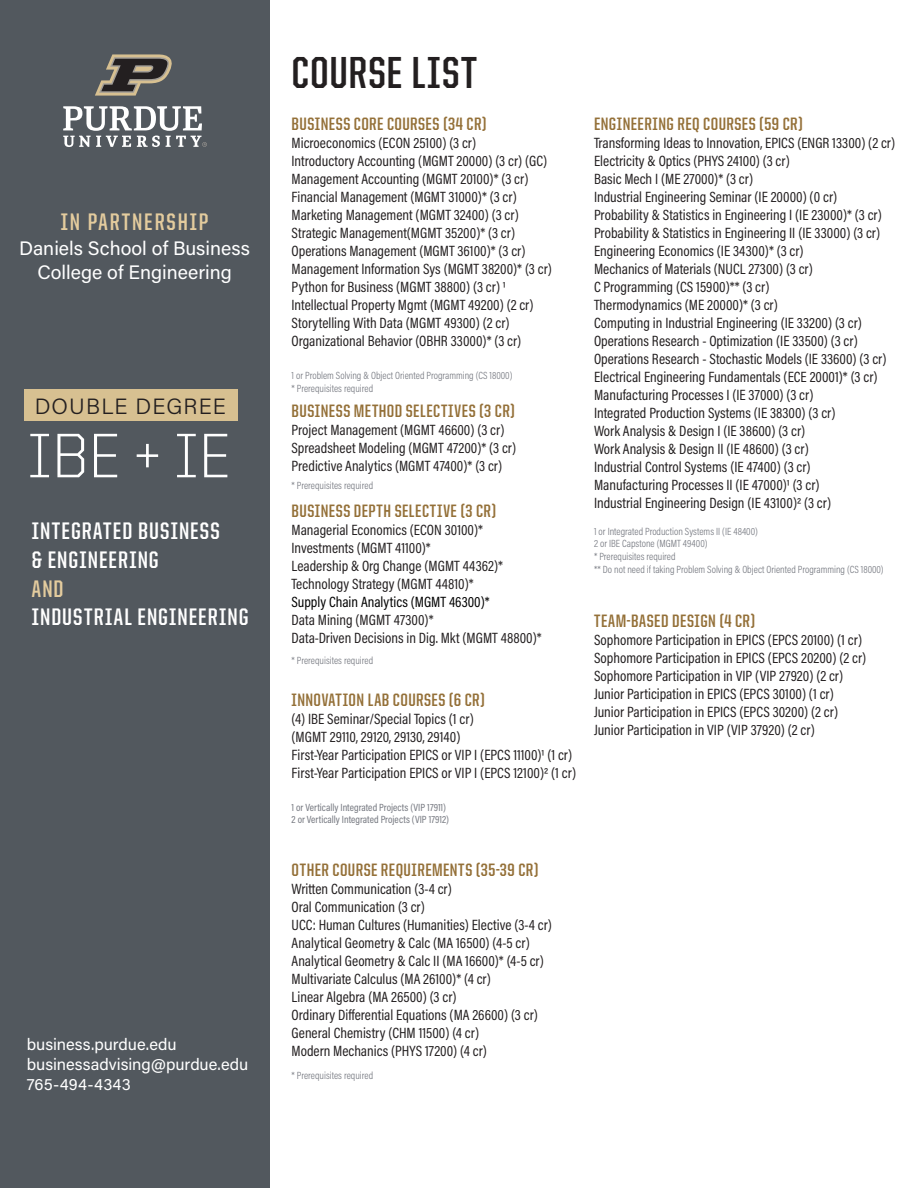
<style>
.page{position:relative;width:918px;height:1188px;background:#fff}
.page>*{position:absolute;margin:0;border:0;box-sizing:border-box;transform-origin:0 0}
.t1{font:300 63px "United Sans Reg";color:#fff}
.t2{font:700 45px "United Sans Cond";letter-spacing:.02em;color:#231f20}
.t3{font:700 24px/28.8px "United Sans Cond";letter-spacing:.045em;color:#fff}
.t4{font:700 24px "United Sans Cond";letter-spacing:.08em;color:#e4cc9e}
.t5{font:300 22.05px "Acumin Pro";letter-spacing:.05em;color:#231f20}
.t6{font:19.5px/23.4px "Acumin Pro";color:#fff;text-align:center}
.t7{font:700 18px "United Sans Cond";letter-spacing:.025em;color:#947038}
.t8{font:16.5px/19.8px "Acumin Pro";color:#fff}
.t9{font:15px "Acumin Pro Cond";color:#231f20}
.t10{font:15px "Acumin Pro Cond";color:#000}
.t11{font:300 10.5px "Acumin Pro Cond";color:#73767e}
.t12{font:10.5px "Acumin Pro Cond";color:#73767e}
</style>
<div class="page">
<div style="left:0;top:0;width:269px;height:1188px;background:#52585e"></div>
<svg style="left:95px;top:54px;width:77px;height:42px"></svg>
<svg style="left:63px;top:106px;width:144px;height:41px"></svg>
<div style="left:25px;top:389px;width:213px;height:31px;background:#d7c091"></div>
<h3 class="t4" style="left:61px;top:209px;width:149px">IN PARTNERSHIP</h3>
<h3 class="t6" style="left:19px;top:236px;width:233px">Daniels School of Business<br>College of Engineering</h3>
<h3 class="t5" style="left:35px;top:391px;width:193px">DOUBLE DEGREE</h3>
<h1 class="t1" style="left:27px;top:423px;width:205px">IBE + IE</h1>
<h3 class="t3" style="left:32px;top:516px;width:189px">INTEGRATED BUSINESS &amp; ENGINEERING</h3>
<h3 class="t4" style="left:32px;top:576px;width:33px">AND</h3>
<h3 class="t3" style="left:32px;top:603px;width:218px">INDUSTRIAL ENGINEERING</h3>
<p class="t8" style="left:27px;top:1034px;width:223px">business.purdue.edu businessadvising@purdue.edu<br>765-494-4343</p>
<h2 class="t2" style="left:292px;top:50px;width:187px">COURSE LIST</h2>
<h3 class="t7" style="left:292px;top:115px;width:197px">BUSINESS CORE COURSES (34 CR)</h3>
<p class="t9" style="left:292px;top:134px;width:186px">Microeconomics (ECON 25100) (3 cr)</p>
<p class="t9" style="left:292px;top:152px;width:257px">Introductory Accounting (MGMT 20000) (3 cr) (GC)</p>
<p class="t9" style="left:292px;top:170px;width:238px">Management Accounting (MGMT 20100)* (3 cr)</p>
<p class="t9" style="left:292px;top:188px;width:227px">Financial Management (MGMT 31000)* (3 cr)</p>
<p class="t9" style="left:292px;top:206px;width:229px">Marketing Management (MGMT 32400) (3 cr)</p>
<p class="t9" style="left:292px;top:224px;width:225px">Strategic Management(MGMT 35200)* (3 cr)</p>
<p class="t9" style="left:292px;top:242px;width:235px">Operations Management (MGMT 36100)* (3 cr)</p>
<p class="t9" style="left:292px;top:260px;width:262px">Management Information Sys (MGMT 38200)* (3 cr)</p>
<p class="t9" style="left:292px;top:278px;width:216px">Python for Business (MGMT 38800) (3 cr) 1</p>
<p class="t9" style="left:292px;top:296px;width:244px">Intellectual Property Mgmt (MGMT 49200) (2 cr)</p>
<p class="t9" style="left:292px;top:314px;width:220px">Storytelling With Data (MGMT 49300) (2 cr)</p>
<p class="t9" style="left:292px;top:332px;width:231px">Organizational Behavior (OBHR 33000)* (3 cr)</p>
<p class="t11" style="left:292px;top:369px;width:222px">1 or Problem Solving &amp; Object Oriented Programming (CS 18000)</p>
<p class="t11" style="left:292px;top:382px;width:83px">* Prerequisites required</p>
<h3 class="t7" style="left:292px;top:401px;width:225px">BUSINESS METHOD SELECTIVES (3 CR)</h3>
<p class="t9" style="left:292px;top:420px;width:214px">Project Management (MGMT 46600) (3 cr)</p>
<p class="t9" style="left:292px;top:438px;width:226px">Spreadsheet Modeling (MGMT 47200)* (3 cr)</p>
<p class="t9" style="left:292px;top:456px;width:212px">Predictive Analytics (MGMT 47400)* (3 cr)</p>
<p class="t11" style="left:292px;top:479px;width:83px">* Prerequisites required</p>
<h3 class="t7" style="left:292px;top:501px;width:206px">BUSINESS DEPTH SELECTIVE (3 CR)</h3>
<p class="t9" style="left:292px;top:520px;width:193px">Managerial Economics (ECON 30100)*</p>
<p class="t9" style="left:292px;top:538px;width:141px">Investments (MGMT 41100)*</p>
<p class="t9" style="left:292px;top:556px;width:213px">Leadership &amp; Org Change (MGMT 44362)*</p>
<p class="t9" style="left:292px;top:574px;width:184px">Technology Strategy (MGMT 44810)*</p>
<p class="t10" style="left:292px;top:592px;width:200px">Supply Chain Analytics (MGMT 46300)*</p>
<p class="t9" style="left:292px;top:610px;width:144px">Data Mining (MGMT 47300)*</p>
<p class="t9" style="left:292px;top:628px;width:252px">Data-Driven Decisions in Dig. Mkt (MGMT 48800)*</p>
<p class="t11" style="left:292px;top:654px;width:83px">* Prerequisites required</p>
<h3 class="t7" style="left:292px;top:690px;width:195px">INNOVATION LAB COURSES (6 CR)</h3>
<p class="t9" style="left:292px;top:709px;width:184px">(4) IBE Seminar/Special Topics (1 cr)</p>
<p class="t9" style="left:292px;top:727px;width:170px">(MGMT 29110, 29120, 29130, 29140)</p>
<p class="t9" style="left:292px;top:745px;width:282px">First-Year Participation EPICS or VIP I (EPCS 11100)1 (1 cr)</p>
<p class="t9" style="left:292px;top:763px;width:286px">First-Year Participation EPICS or VIP I (EPCS 12100)2 (1 cr)</p>
<p class="t12" style="left:292px;top:800px;width:156px">1 or Vertically Integrated Projects (VIP 17911)</p>
<p class="t12" style="left:292px;top:813px;width:159px">2 or Vertically Integrated Projects (VIP 17912)</p>
<h3 class="t7" style="left:292px;top:861px;width:248px">OTHER COURSE REQUIREMENTS (35-39 CR)</h3>
<p class="t9" style="left:292px;top:879px;width:162px">Written Communication (3-4 cr)</p>
<p class="t9" style="left:292px;top:897px;width:135px">Oral Communication (3 cr)</p>
<p class="t9" style="left:292px;top:915px;width:262px">UCC: Human Cultures (Humanities) Elective (3-4 cr)</p>
<p class="t9" style="left:292px;top:933px;width:240px">Analytical Geometry &amp; Calc (MA 16500) (4-5 cr)</p>
<p class="t9" style="left:292px;top:951px;width:254px">Analytical Geometry &amp; Calc II (MA 16600)* (4-5 cr)</p>
<p class="t9" style="left:292px;top:969px;width:201px">Multivariate Calculus (MA 26100)* (4 cr)</p>
<p class="t9" style="left:292px;top:987px;width:167px">Linear Algebra (MA 26500) (3 cr)</p>
<p class="t9" style="left:292px;top:1005px;width:248px">Ordinary Differential Equations (MA 26600) (3 cr)</p>
<p class="t9" style="left:292px;top:1023px;width:189px">General Chemistry (CHM 11500) (4 cr)</p>
<p class="t9" style="left:292px;top:1041px;width:197px">Modern Mechanics (PHYS 17200) (4 cr)</p>
<p class="t11" style="left:292px;top:1069px;width:83px">* Prerequisites required</p>
<h3 class="t7" style="left:594px;top:115px;width:210px">ENGINEERING REQ COURSES (59 CR)</h3>
<p class="t9" style="left:594px;top:134px;width:303px">Transforming Ideas to Innovation, EPICS (ENGR 13300) (2 cr)</p>
<p class="t9" style="left:594px;top:152px;width:197px">Electricity &amp; Optics (PHYS 24100) (3 cr)</p>
<p class="t9" style="left:594px;top:170px;width:161px">Basic Mech I (ME 27000)* (3 cr)</p>
<p class="t9" style="left:594px;top:188px;width:245px">Industrial Engineering Seminar (IE 20000) (0 cr)</p>
<p class="t9" style="left:594px;top:206px;width:289px">Probability &amp; Statistics in Engineering I (IE 23000)* (3 cr)</p>
<p class="t9" style="left:594px;top:224px;width:288px">Probability &amp; Statistics in Engineering II (IE 33000) (3 cr)</p>
<p class="t9" style="left:594px;top:242px;width:211px">Engineering Economics (IE 34300)* (3 cr)</p>
<p class="t9" style="left:594px;top:260px;width:220px">Mechanics of Materials (NUCL 27300) (3 cr)</p>
<p class="t9" style="left:594px;top:278px;width:177px">C Programming (CS 15900)** (3 cr)</p>
<p class="t9" style="left:594px;top:296px;width:185px">Thermodynamics (ME 20000)* (3 cr)</p>
<p class="t9" style="left:594px;top:314px;width:269px">Computing in Industrial Engineering (IE 33200) (3 cr)</p>
<p class="t9" style="left:594px;top:332px;width:265px">Operations Research - Optimization (IE 33500) (3 cr)</p>
<p class="t9" style="left:594px;top:350px;width:294px">Operations Research - Stochastic Models (IE 33600) (3 cr)</p>
<p class="t9" style="left:594px;top:368px;width:285px">Electrical Engineering Fundamentals (ECE 20001)* (3 cr)</p>
<p class="t9" style="left:594px;top:386px;width:221px">Manufacturing Processes I (IE 37000) (3 cr)</p>
<p class="t9" style="left:594px;top:404px;width:243px">Integrated Production Systems (IE 38300) (3 cr)</p>
<p class="t9" style="left:594px;top:422px;width:213px">Work Analysis &amp; Design I (IE 38600) (3 cr)</p>
<p class="t9" style="left:594px;top:440px;width:216px">Work Analysis &amp; Design II (IE 48600) (3 cr)</p>
<p class="t9" style="left:594px;top:458px;width:218px">Industrial Control Systems (IE 47400) (3 cr)</p>
<p class="t9" style="left:594px;top:476px;width:227px">Manufacturing Processes II (IE 47000)1 (3 cr)</p>
<p class="t9" style="left:594px;top:494px;width:239px">Industrial Engineering Design (IE 43100)2 (3 cr)</p>
<p class="t11" style="left:594px;top:525px;width:165px">1 or Integrated Production Systems II (IE 48400)</p>
<p class="t11" style="left:594px;top:537px;width:115px">2 or IBE Capstone (MGMT 49400)</p>
<p class="t11" style="left:594px;top:550px;width:83px">* Prerequisites required</p>
<p class="t11" style="left:594px;top:562px;width:291px">** Do not need if taking Problem Solving &amp; Object Oriented Programming (CS 18000)</p>
<h3 class="t7" style="left:594px;top:612px;width:163px">TEAM-BASED DESIGN (4 CR)</h3>
<p class="t9" style="left:594px;top:630px;width:270px">Sophomore Participation in EPICS (EPCS 20100) (1 cr)</p>
<p class="t9" style="left:594px;top:648px;width:274px">Sophomore Participation in EPICS (EPCS 20200) (2 cr)</p>
<p class="t9" style="left:594px;top:666px;width:251px">Sophomore Participation in VIP (VIP 27920) (2 cr)</p>
<p class="t9" style="left:594px;top:684px;width:241px">Junior Participation in EPICS (EPCS 30100) (1 cr)</p>
<p class="t9" style="left:594px;top:702px;width:246px">Junior Participation in EPICS (EPCS 30200) (2 cr)</p>
<p class="t9" style="left:594px;top:720px;width:222px">Junior Participation in VIP (VIP 37920) (2 cr)</p>
</div>
